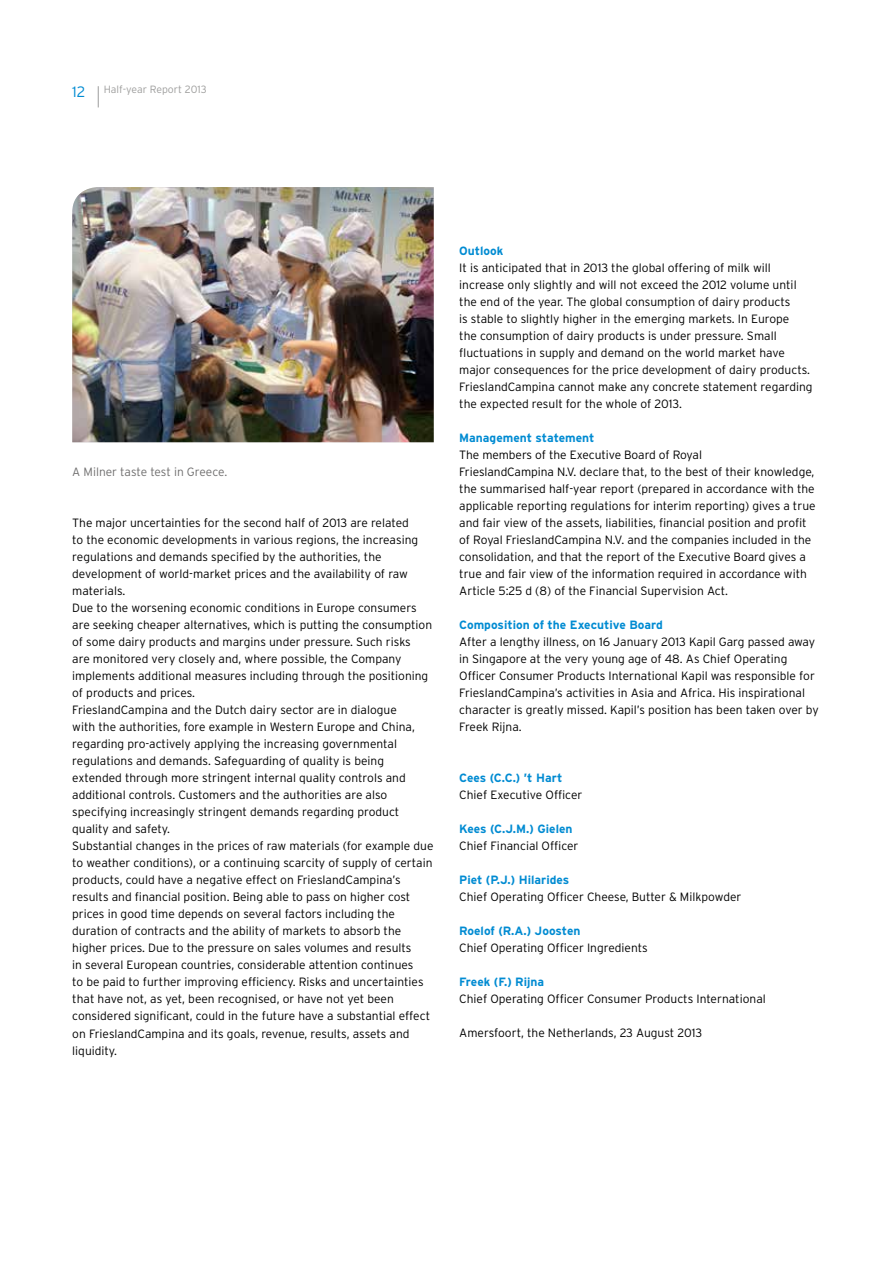
<style>
.page{position:relative;width:893px;height:1263px;background:#fff}
.page>*{position:absolute;margin:0;border:0;box-sizing:border-box;transform-origin:0 0}
.t1{font:300 12px/17px "Interstate";color:#000}
.t2{font:700 12px "Interstate";color:#008bd2}
.t3{font:300 12px "Interstate";color:#706f6f}
.t4{font:300 10.5px "Interstate";color:#9d9d9c}
.s1{font-size:15px;color:#008bd2}
</style>
<div class="page">
<img style="left:72px;top:187px;width:362px;height:255px">
<svg style="left:98px;top:86px;width:1px;height:21px"></svg>
<p class="t4" style="left:72px;top:83px;width:136px"><span class="s1">12</span> Half-year Report 2013</p>
<p class="t3" style="left:72px;top:464px;width:156px">A Milner taste test in Greece.</p>
<p class="t1" style="left:72px;top:514px;width:363px">The major uncertainties for the second half of 2013 are related<br>to the economic developments in various regions, the increasing regulations and demands specified by the authorities, the development of world-market prices and the availability of raw materials.<br>Due to the worsening economic conditions in Europe consumers are seeking cheaper alternatives, which is putting the consumption of some dairy products and margins under pressure. Such risks<br>are monitored very closely and, where possible, the Company implements additional measures including through the positioning of products and prices.<br>FrieslandCampina and the Dutch dairy sector are in dialogue<br>with the authorities, fore example in Western Europe and China, regarding pro-actively applying the increasing governmental regulations and demands. Safeguarding of quality is being extended through more stringent internal quality controls and additional controls. Customers and the authorities are also specifying increasingly stringent demands regarding product quality and safety.<br>Substantial changes in the prices of raw materials (for example due to weather conditions), or a continuing scarcity of supply of certain products, could have a negative effect on FrieslandCampina’s results and financial position. Being able to pass on higher cost prices in good time depends on several factors including the duration of contracts and the ability of markets to absorb the higher prices. Due to the pressure on sales volumes and results<br>in several European countries, considerable attention continues<br>to be paid to further improving efficiency. Risks and uncertainties that have not, as yet, been recognised, or have not yet been considered significant, could in the future have a substantial effect on FrieslandCampina and its goals, revenue, results, assets and liquidity.</p>
<p class="t2" style="left:459px;top:243px;width:46px">Outlook</p>
<p class="t1" style="left:459px;top:259px;width:355px">It is anticipated that in 2013 the global offering of milk will increase only slightly and will not exceed the 2012 volume until the end of the year. The global consumption of dairy products<br>is stable to slightly higher in the emerging markets. In Europe<br>the consumption of dairy products is under pressure. Small fluctuations in supply and demand on the world market have major consequences for the price development of dairy products.<br>FrieslandCampina cannot make any concrete statement regarding the expected result for the whole of 2013.</p>
<p class="t2" style="left:459px;top:431px;width:137px">Management statement</p>
<p class="t1" style="left:459px;top:446px;width:358px">The members of the Executive Board of Royal<br>FrieslandCampina N.V. declare that, to the best of their knowledge, the summarised half-year report (prepared in accordance with the applicable reporting regulations for interim reporting) gives a true and fair view of the assets, liabilities, financial position and profit of Royal FrieslandCampina N.V. and the companies included in the consolidation, and that the report of the Executive Board gives a true and fair view of the information required in accordance with Article 5:25 d (8) of the Financial Supervision Act.</p>
<p class="t2" style="left:459px;top:618px;width:205px">Composition of the Executive Board</p>
<p class="t1" style="left:459px;top:633px;width:361px">After a lengthy illness, on 16 January 2013 Kapil Garg passed away in Singapore at the very young age of 48. As Chief Operating Officer Consumer Products International Kapil was responsible for FrieslandCampina’s activities in Asia and Africa. His inspirational character is greatly missed. Kapil’s position has been taken over by Freek Rijna.</p>
<p class="t2" style="left:459px;top:771px;width:105px">Cees (C.C.) ’t Hart</p>
<p class="t1" style="left:459px;top:786px;width:125px">Chief Executive Officer</p>
<p class="t2" style="left:459px;top:822px;width:115px">Kees (C.J.M.) Gielen</p>
<p class="t1" style="left:459px;top:837px;width:121px">Chief Financial Officer</p>
<p class="t2" style="left:459px;top:873px;width:112px">Piet (P.J.) Hilarides</p>
<p class="t1" style="left:459px;top:888px;width:284px">Chief Operating Officer Cheese, Butter &amp; Milkpowder</p>
<p class="t2" style="left:459px;top:924px;width:123px">Roelof (R.A.) Joosten</p>
<p class="t1" style="left:459px;top:939px;width:190px">Chief Operating Officer Ingredients</p>
<p class="t2" style="left:459px;top:975px;width:87px">Freek (F.) Rijna</p>
<p class="t1" style="left:459px;top:990px;width:308px">Chief Operating Officer Consumer Products International</p>
<p class="t1" style="left:459px;top:1024px;width:245px">Amersfoort, the Netherlands, 23 August 2013</p>
</div>
